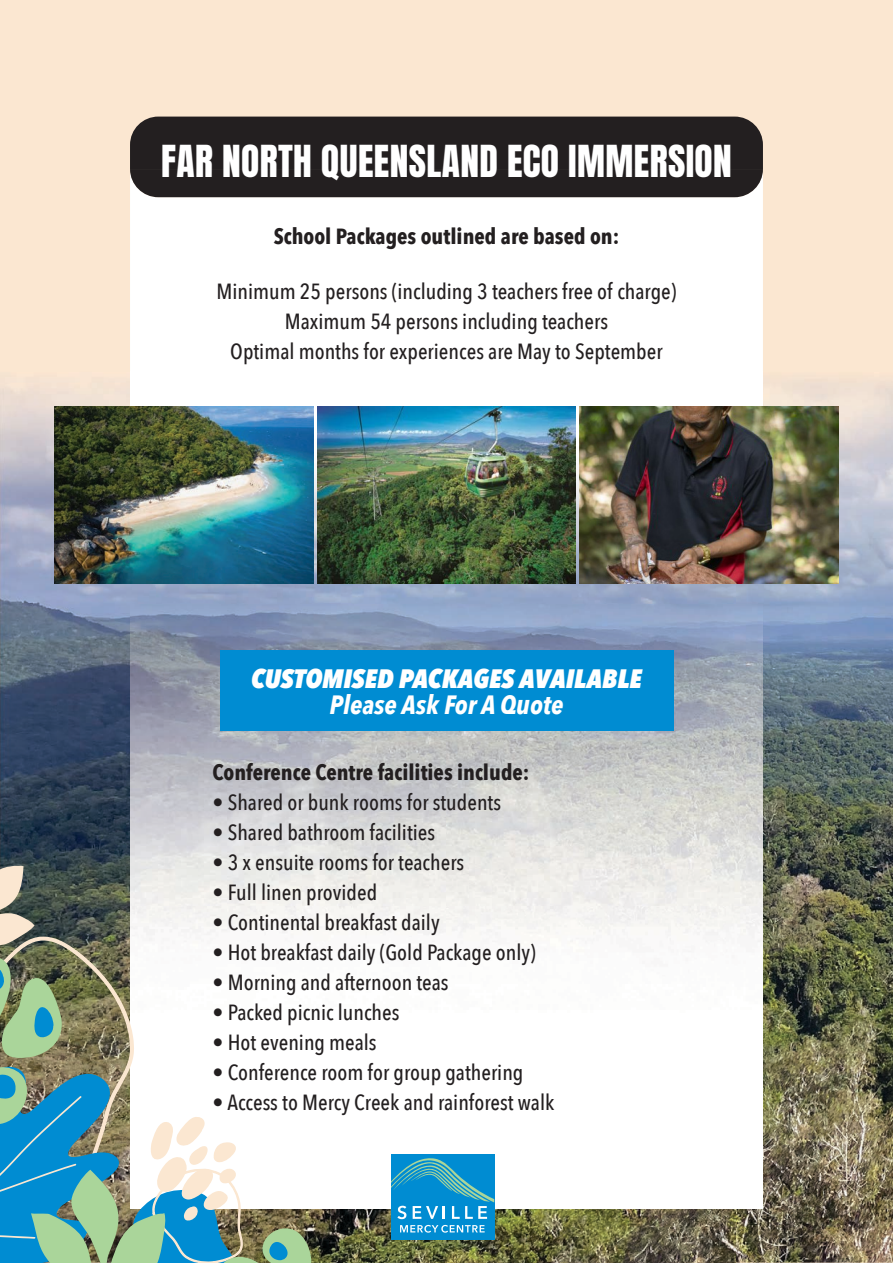
<style>
.page{position:relative;width:893px;height:1263px;background:#fbe7d1}
.page>*{position:absolute;margin:0;border:0;box-sizing:border-box;transform-origin:0 0}
.t1{font:37.5px "Anton";letter-spacing:.01em;color:#fff}
.t2{font:italic 800 26.55px "Avenir Next Condensed";color:#fff}
.t3{font:italic 700 26.4px "Avenir Next Condensed";color:#fff}
.t4{font:500 21.9px/30px "Avenir Next Condensed";color:#231f20;text-align:center}
.t5{font:700 21.9px "Avenir Next Condensed";color:#231f20}
</style>
<div class="page">
<img style="left:0;top:387px;width:157px;height:478px">
<img style="left:736px;top:380px;width:157px;height:882px">
<img style="left:157px;top:564px;width:579px;height:40px">
<img style="left:313px;top:1209px;width:423px;height:53px">
<div style="left:130px;top:197px;width:633px;height:175px;background:#fff"></div>
<div style="left:130px;top:372px;width:633px;height:192px;background:#fff"></div>
<img style="left:130px;top:604px;width:633px;height:605px">
<div style="left:130px;top:117px;width:633px;height:80px;background:#231f20"></div>
<div style="left:220px;top:650px;width:453px;height:81px;background:#008cd2"></div>
<img style="left:580px;top:407px;width:258px;height:177px">
<img style="left:317px;top:407px;width:259px;height:177px">
<img style="left:55px;top:407px;width:258px;height:177px">
<div style="left:391px;top:1154px;width:103px;height:86px;background:#008cd2"></div>
<svg style="left:400px;top:1225px;width:85px;height:7px"></svg>
<svg style="left:391px;top:1158px;width:103px;height:61px"></svg>
<svg style="left:0;top:865px;width:313px;height:398px;background:#acc2bf"></svg>
<h1 class="t1" style="left:161px;top:142px;width:572px">FAR NORTH QUEENSLAND ECO IMMERSION</h1>
<p class="t5" style="left:274px;top:223px;width:347px">School Packages outlined are based on:</p>
<p class="t4" style="left:217px;top:276px;width:461px">Minimum 25 persons (including 3 teachers free of charge)<br>Maximum 54 persons including teachers<br>Optimal months for experiences are May to September</p>
<p class="t2" style="left:251px;top:662px;width:392px">CUSTOMISED PACKAGES AVAILABLE</p>
<p class="t3" style="left:330px;top:689px;width:235px">Please Ask For A Quote</p>
<p class="t5" style="left:213px;top:759px;width:318px">Conference Centre facilities include:</p>
<p class="t4" style="left:213px;top:787px;width:290px">• Shared or bunk rooms for students</p>
<p class="t4" style="left:213px;top:817px;width:224px">• Shared bathroom facilities</p>
<p class="t4" style="left:213px;top:847px;width:253px">• 3 x ensuite rooms for teachers</p>
<p class="t4" style="left:213px;top:877px;width:166px">• Full linen provided</p>
<p class="t4" style="left:213px;top:907px;width:229px">• Continental breakfast daily</p>
<p class="t4" style="left:213px;top:937px;width:325px">• Hot breakfast daily (Gold Package only)</p>
<p class="t4" style="left:213px;top:967px;width:237px">• Morning and afternoon teas</p>
<p class="t4" style="left:213px;top:997px;width:188px">• Packed picnic lunches</p>
<p class="t4" style="left:213px;top:1027px;width:166px">• Hot evening meals</p>
<p class="t4" style="left:213px;top:1057px;width:312px">• Conference room for group gathering</p>
<p class="t4" style="left:213px;top:1087px;width:343px">• Access to Mercy Creek and rainforest walk</p>
</div>
